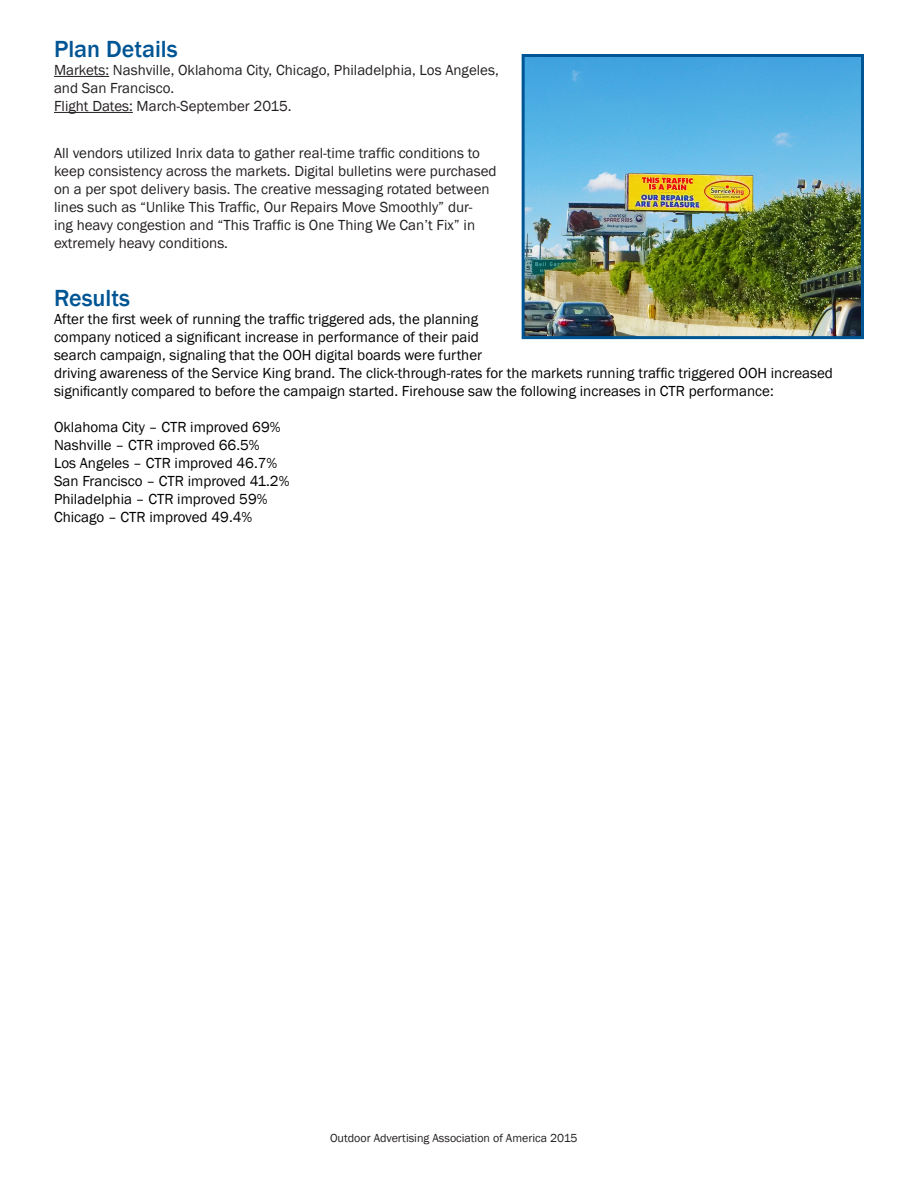
<style>
.page{position:relative;width:918px;height:1188px;background:#fff}
.page>*{position:absolute;margin:0;border:0;box-sizing:border-box;transform-origin:0 0}
.t1{font:500 24px "Franklin Gothic";color:#005594}
.t2{font:15px/18px "Franklin Gothic";color:#000}
.t3{font:15px/18px "Franklin Gothic";color:#231f20}
.t4{font:12px "Franklin Gothic";color:#231f20}
</style>
<div class="page">
<hr style="left:54px;top:76px;width:55px;height:1px;background:#231f20">
<hr style="left:54px;top:112px;width:79px;height:1px;background:#231f20">
<img style="left:526px;top:58px;width:334px;height:277px">
<div style="left:522px;top:54px;width:342px;height:285px;border:3px solid #005594"></div>
<p class="t1" style="left:54px;top:34px;width:125px">Plan Details</p>
<p class="t3" style="left:54px;top:62px;width:446px">Markets: Nashville, Oklahoma City, Chicago, Philadelphia, Los Angeles, and San Francisco.</p>
<p class="t3" style="left:54px;top:98px;width:239px">Flight Dates: March-September 2015.</p>
<p class="t3" style="left:54px;top:144px;width:444px">All vendors utilized Inrix data to gather real-time traffic conditions to keep consistency across the markets. Digital bulletins were purchased on a per spot delivery basis. The creative messaging rotated between lines such as “Unlike This Traffic, Our Repairs Move Smoothly” dur-<br>ing heavy congestion and “This Traffic is One Thing We Can’t Fix” in extremely heavy conditions.</p>
<p class="t1" style="left:54px;top:283px;width:78px">Results</p>
<p class="t2" style="left:54px;top:310px;width:780px">After the first week of running the traffic triggered ads, the planning<br>company noticed a significant increase in performance of their paid<br>search campaign, signaling that the OOH digital boards were further<br>driving awareness of the Service King brand. The click-through-rates for the markets running traffic triggered OOH increased significantly compared to before the campaign started. Firehouse saw the following increases in CTR performance:</p>
<p class="t2" style="left:54px;top:418px;width:228px">Oklahoma City – CTR improved 69%</p>
<p class="t2" style="left:54px;top:436px;width:207px">Nashville – CTR improved 66.5%</p>
<p class="t2" style="left:54px;top:454px;width:225px">Los Angeles – CTR improved 46.7%</p>
<p class="t2" style="left:54px;top:472px;width:237px">San Francisco – CTR improved 41.2%</p>
<p class="t2" style="left:54px;top:490px;width:215px">Philadelphia – CTR improved 59%</p>
<p class="t2" style="left:54px;top:508px;width:200px">Chicago – CTR improved 49.4%</p>
<p class="t4" style="left:330px;top:1131px;width:249px">Outdoor Advertising Association of America 2015</p>
</div>
